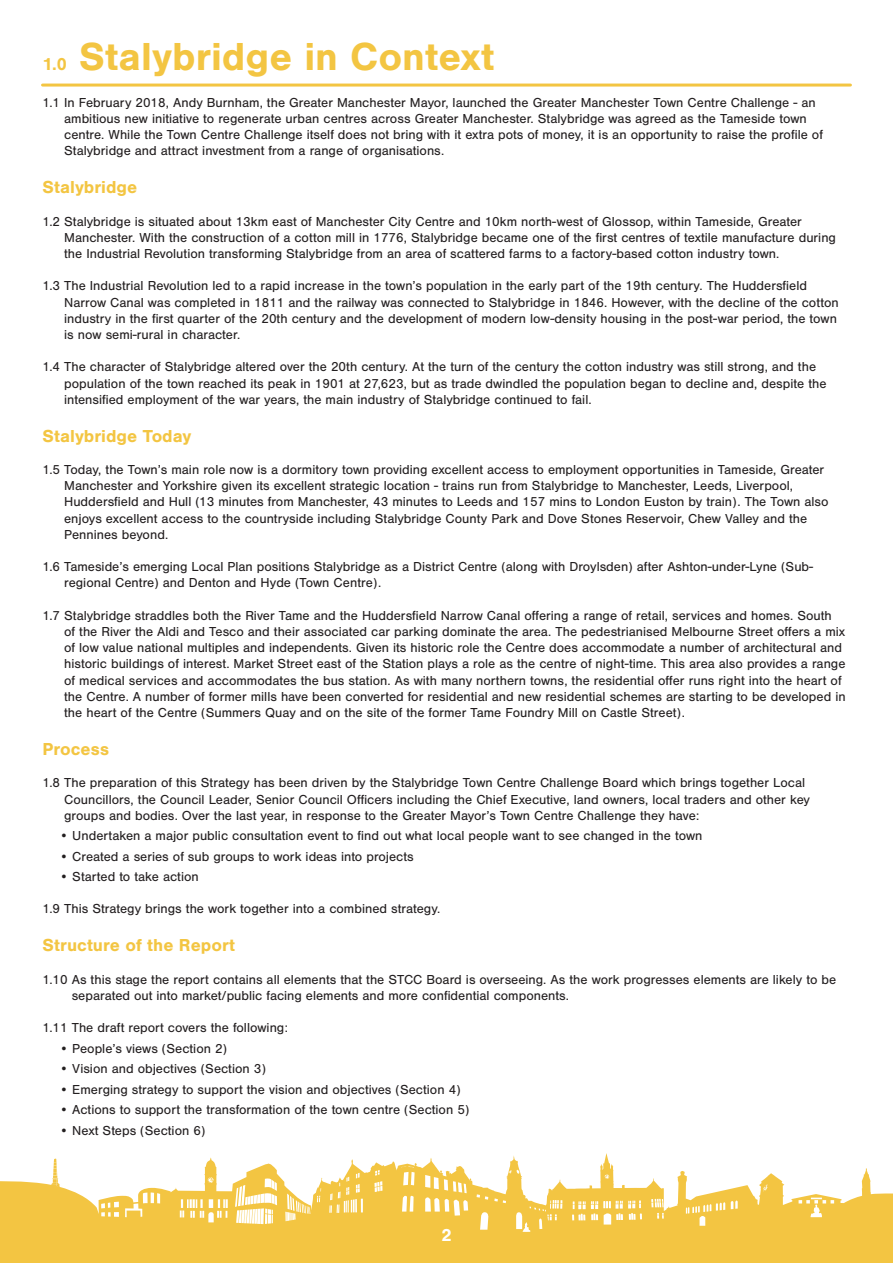
<style>
.page{position:relative;width:893px;height:1263px;background:#fff}
.page>*{position:absolute;margin:0;border:0;box-sizing:border-box;transform-origin:0 0}
.t1{font:700 40.5px "Nimbus San";color:#f3c542}
.t2{font:700 18px "Nimbus San";color:#f3c542}
.t3{font:700 18px "Nimbus San";color:#fff}
.t4{font:13.5px/16.2px "Nimbus San";color:#231f20}
</style>
<div class="page">
<hr style="left:43px;top:84px;width:807px;height:3px;background:#f3c542">
<svg style="left:0;top:1153px;width:893px;height:110px;fill:#f3c542"></svg>
<p class="t1" style="left:79px;top:33px;width:417px">Stalybridge in Context</p>
<p class="t4" style="left:64px;top:94px;width:760px;text-indent:-22px">1.1 In February 2018, Andy Burnham, the Greater Manchester Mayor, launched the Greater Manchester Town Centre Challenge - an ambitious new initiative to regenerate urban centres across Greater Manchester. Stalybridge was agreed as the Tameside town centre. While the Town Centre Challenge itself does not bring with it extra pots of money, it is an opportunity to raise the profile of Stalybridge and attract investment from a range of organisations.</p>
<p class="t2" style="left:43px;top:177px;width:96px">Stalybridge</p>
<p class="t4" style="left:64px;top:213px;width:773px;text-indent:-22px">1.2 Stalybridge is situated about 13km east of Manchester City Centre and 10km north-west of Glossop, within Tameside, Greater<br>Manchester. With the construction of a cotton mill in 1776, Stalybridge became one of the first centres of textile manufacture during the Industrial Revolution transforming Stalybridge from an area of scattered farms to a factory-based cotton industry town.</p>
<p class="t4" style="left:64px;top:278px;width:776px;text-indent:-22px">1.3 The Industrial Revolution led to a rapid increase in the town’s population in the early part of the 19th century. The Huddersfield Narrow Canal was completed in 1811 and the railway was connected to Stalybridge in 1846. However, with the decline of the cotton industry in the first quarter of the 20th century and the development of modern low-density housing in the post-war period, the town is now semi-rural in character.</p>
<p class="t4" style="left:64px;top:359px;width:764px;text-indent:-22px">1.4 The character of Stalybridge altered over the 20th century. At the turn of the century the cotton industry was still strong, and the population of the town reached its peak in 1901 at 27,623, but as trade dwindled the population began to decline and, despite the intensified employment of the war years, the main industry of Stalybridge continued to fail.</p>
<p class="t2" style="left:43px;top:426px;width:151px">Stalybridge Today</p>
<p class="t4" style="left:64px;top:462px;width:766px;text-indent:-22px">1.5 Today, the Town’s main role now is a dormitory town providing excellent access to employment opportunities in Tameside, Greater Manchester and Yorkshire given its excellent strategic location - trains run from Stalybridge to Manchester, Leeds, Liverpool, Huddersfield and Hull (13 minutes from Manchester, 43 minutes to Leeds and 157 mins to London Euston by train). The Town also enjoys excellent access to the countryside including Stalybridge County Park and Dove Stones Reservoir, Chew Valley and the Pennines beyond.</p>
<p class="t4" style="left:64px;top:559px;width:750px;text-indent:-22px">1.6 Tameside’s emerging Local Plan positions Stalybridge as a District Centre (along with Droylsden) after Ashton-under-Lyne (Sub&shy;regional Centre) and Denton and Hyde (Town Centre).</p>
<p class="t4" style="left:64px;top:607px;width:783px;text-indent:-22px">1.7 Stalybridge straddles both the River Tame and the Huddersfield Narrow Canal offering a range of retail, services and homes. South of the River the Aldi and Tesco and their associated car parking dominate the area. The pedestrianised Melbourne Street offers a mix of low value national multiples and independents. Given its historic role the Centre does accommodate a number of architectural and historic buildings of interest. Market Street east of the Station plays a role as the centre of night-time. This area also provides a range of medical services and accommodates the bus station. As with many northern towns, the residential offer runs right into the heart of the Centre. A number of former mills have been converted for residential and new residential schemes are starting to be developed in the heart of the Centre (Summers Quay and on the site of the former Tame Foundry Mill on Castle Street).</p>
<p class="t2" style="left:43px;top:739px;width:68px">Process</p>
<p class="t4" style="left:64px;top:775px;width:747px;text-indent:-22px">1.8 The preparation of this Strategy has been driven by the Stalybridge Town Centre Challenge Board which brings together Local<br>Councillors, the Council Leader, Senior Council Officers including the Chief Executive, land owners, local traders and other key groups and bodies. Over the last year, in response to the Greater Mayor’s Town Centre Challenge they have:</p>
<p class="t4" style="left:60px;top:828px;width:644px">• Undertaken a major public consultation event to find out what local people want to see changed in the town</p>
<p class="t4" style="left:60px;top:848px;width:356px">• Created a series of sub groups to work ideas into projects</p>
<p class="t4" style="left:60px;top:869px;width:141px">• Started to take action</p>
<p class="t4" style="left:43px;top:901px;width:399px">1.9 This Strategy brings the work together into a combined strategy.</p>
<p class="t2" style="left:43px;top:935px;width:194px">Structure of the Report</p>
<p class="t4" style="left:72px;top:971px;width:766px;text-indent:-29px">1.10 As this stage the report contains all elements that the STCC Board is overseeing. As the work progresses elements are likely to be separated out into market/public facing elements and more confidential components.</p>
<p class="t4" style="left:43px;top:1020px;width:247px">1.11 The draft report covers the following:</p>
<p class="t4" style="left:60px;top:1040px;width:169px">• People’s views (Section 2)</p>
<p class="t4" style="left:60px;top:1061px;width:208px">• Vision and objectives (Section 3)</p>
<p class="t4" style="left:60px;top:1081px;width:402px">• Emerging strategy to support the vision and objectives (Section 4)</p>
<p class="t4" style="left:60px;top:1102px;width:411px">• Actions to support the transformation of the town centre (Section 5)</p>
<p class="t4" style="left:60px;top:1122px;width:147px">• Next Steps (Section 6)</p>
<p class="t2" style="left:43px;top:53px;width:26px">1.0</p>
<p class="t3" style="left:441px;top:1224px;width:12px">2</p>
</div>
